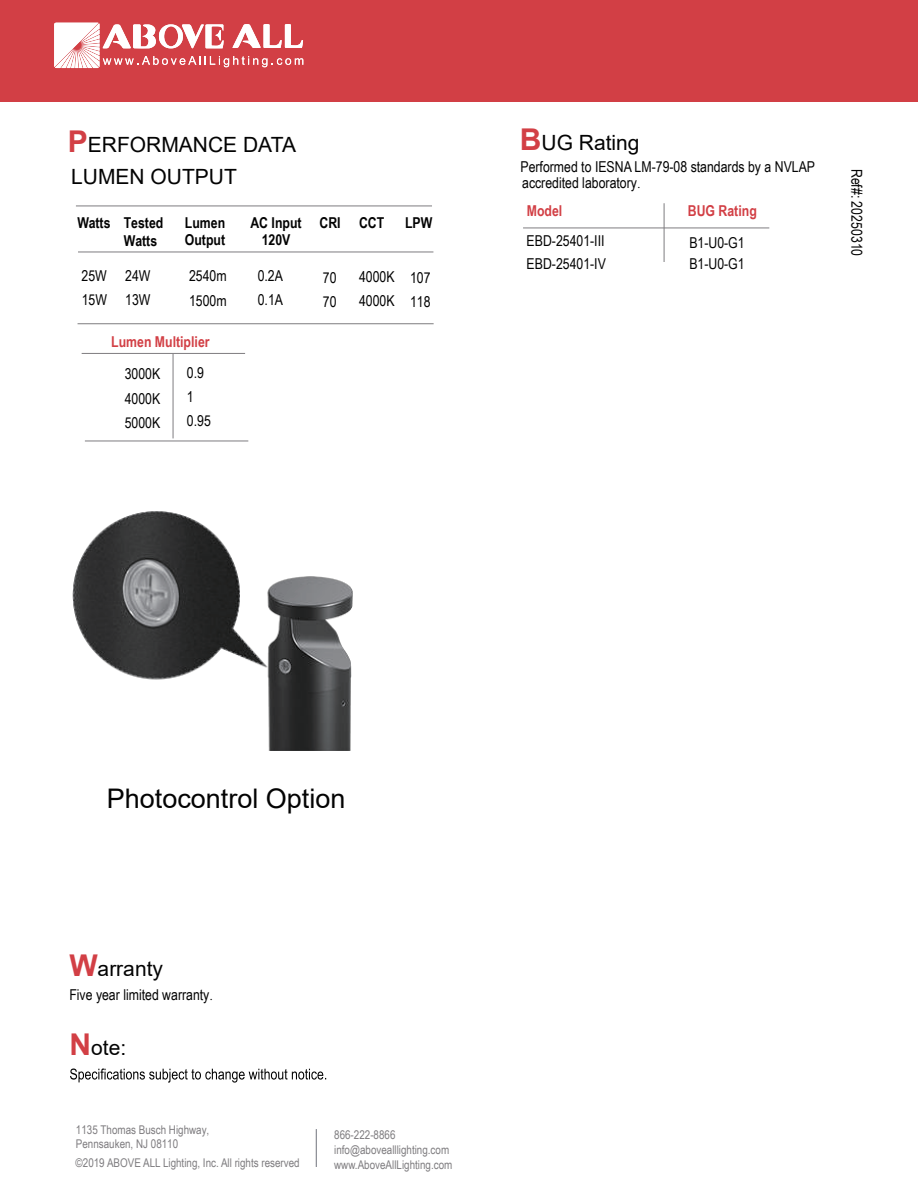
<style>
.page{position:relative;width:918px;height:1188px;background:#fff}
.page>*{position:absolute;margin:0;border:0;box-sizing:border-box;transform-origin:0 0}
.t1{font:27px "Arial";color:#030303}
.t2{font:21px/31.7px "Arial";color:#030303}
.t3{font:15px/24px "Arial Narrow";color:#030303}
.t4{font:700 15px/16.5px "Arial Narrow";color:#030303;text-align:center}
.t5{font:700 15px "Arial Narrow";color:#d23f45}
.t6{font:12px/15px "Arial Narrow";color:#7e7c7f}
.s1{font-weight:700;font-size:30px;color:#d23f45}
.s2{font-family:"Adobe Song Std";font-weight:300}
</style>
<div class="page">
<div style="left:0;top:0;width:918px;height:102px;background:#d23f45"></div>
<svg style="left:54px;top:23px;width:249px;height:45px"></svg>
<svg style="left:70px;top:1069px;width:256px;height:14px"></svg>
<hr style="left:78px;top:252px;width:355px;height:1px;background:#7e7c7f">
<hr style="left:76px;top:206px;width:356px;height:1px;background:#7e7c7f">
<hr style="left:78px;top:323px;width:356px;height:1px;background:#7e7c7f">
<hr style="left:316px;top:1129px;width:1px;height:38px;background:#8e9097">
<hr style="left:523px;top:228px;width:246px;height:1px;background:#7e7c80">
<hr style="left:664px;top:203px;width:1px;height:59px;background:#7e7c80">
<hr style="left:82px;top:353px;width:163px;height:1px;background:#7e7c80">
<hr style="left:85px;top:441px;width:163px;height:1px;background:#7e7c80">
<hr style="left:173px;top:354px;width:1px;height:84px;background:#7e7c80">
<img style="left:72px;top:511px;width:281px;height:239px">
<h2 class="t2" style="left:68px;top:129px;width:230px"><span class="s1">P</span>ERFORMANCE DATA<br>LUMEN OUTPUT</h2>
<p class="t4" style="left:78px;top:214px;width:87px">Watts Tested</p>
<p class="t4" style="left:185px;top:214px;width:42px">Lumen</p>
<p class="t4" style="left:124px;top:232px;width:35px">Watts</p>
<p class="t4" style="left:185px;top:230px;width:42px">Output</p>
<p class="t4" style="left:250px;top:214px;width:53px">AC Input<br>120V</p>
<p class="t4" style="left:320px;top:214px;width:66px">CRI CCT</p>
<p class="t4" style="left:405px;top:214px;width:29px">LPW</p>
<p class="t3" style="left:82px;top:263px;width:70px">25W 24W</p>
<p class="t3" style="left:189px;top:263px;width:39px">2540m</p>
<p class="t3" style="left:258px;top:263px;width:27px">0.2A</p>
<p class="t3" style="left:323px;top:265px;width:15px">70</p>
<p class="t3" style="left:359px;top:264px;width:73px">4000K 107</p>
<p class="t3" style="left:82px;top:287px;width:70px">15W 13W</p>
<p class="t3" style="left:189px;top:288px;width:39px">1500m</p>
<p class="t3" style="left:258px;top:287px;width:27px">0.1A</p>
<p class="t3" style="left:323px;top:289px;width:15px">70</p>
<p class="t3" style="left:359px;top:289px;width:73px">4000K 118</p>
<p class="t5" style="left:111px;top:331px;width:100px">Lumen Multiplier</p>
<p class="t3" style="left:125px;top:360px;width:37px;line-height:25.5px">3000K<br>4000K</p>
<p class="t3" style="left:125px;top:410px;width:37px">5000K</p>
<p class="t3" style="left:187px;top:361px;width:25px">0.9<br>1<br>0.95</p>
<h2 class="t2" style="left:520px;top:127px;width:121px"><span class="s1">B</span>UG Rating</h2>
<p class="t3" style="left:520px;top:158px;width:296px;line-height:16.5px">Performed to IESNA LM-79-08 standards by a NVLAP accredited laboratory<span class="s2">.</span></p>
<p class="t5" style="left:527px;top:199px;width:37px">Model</p>
<p class="t5" style="left:688px;top:199px;width:71px">BUG Rating</p>
<p class="t3" style="left:527px;top:229px;width:81px;line-height:22.5px">EBD-25401-III<br>EBD-25401-IV</p>
<p class="t3" style="left:689px;top:231px;width:57px;line-height:21px">B1-U0-G1<br>B1-U0-G1</p>
<p class="t3" style="left:869px;top:169px;width:89px;rotate:90deg">Ref#: 20250310</p>
<h1 class="t1" style="left:107px;top:780px;width:240px">Photocontrol Option</h1>
<h2 class="t2" style="left:69px;top:952px;width:95px"><span class="s1">W</span>arranty</h2>
<p class="t3" style="left:69px;top:982px;width:145px">Five year limited warranty<span class="s2">.</span></p>
<h2 class="t2" style="left:70px;top:1032px;width:58px"><span class="s1">N</span>ote:</h2>
<p class="t6" style="left:76px;top:1122px;width:135px;line-height:14.4px">1135 Thomas Busch Highway,<br>Pennsauken, NJ 08110</p>
<p class="t6" style="left:76px;top:1155px;width:226px">©2019 ABOVE ALL Lighting, Inc. All rights reserved</p>
<p class="t6" style="left:334px;top:1126px;width:120px">866-222-8866 info@abovealllighting.com www.AboveAllLighting.com</p>
</div>
